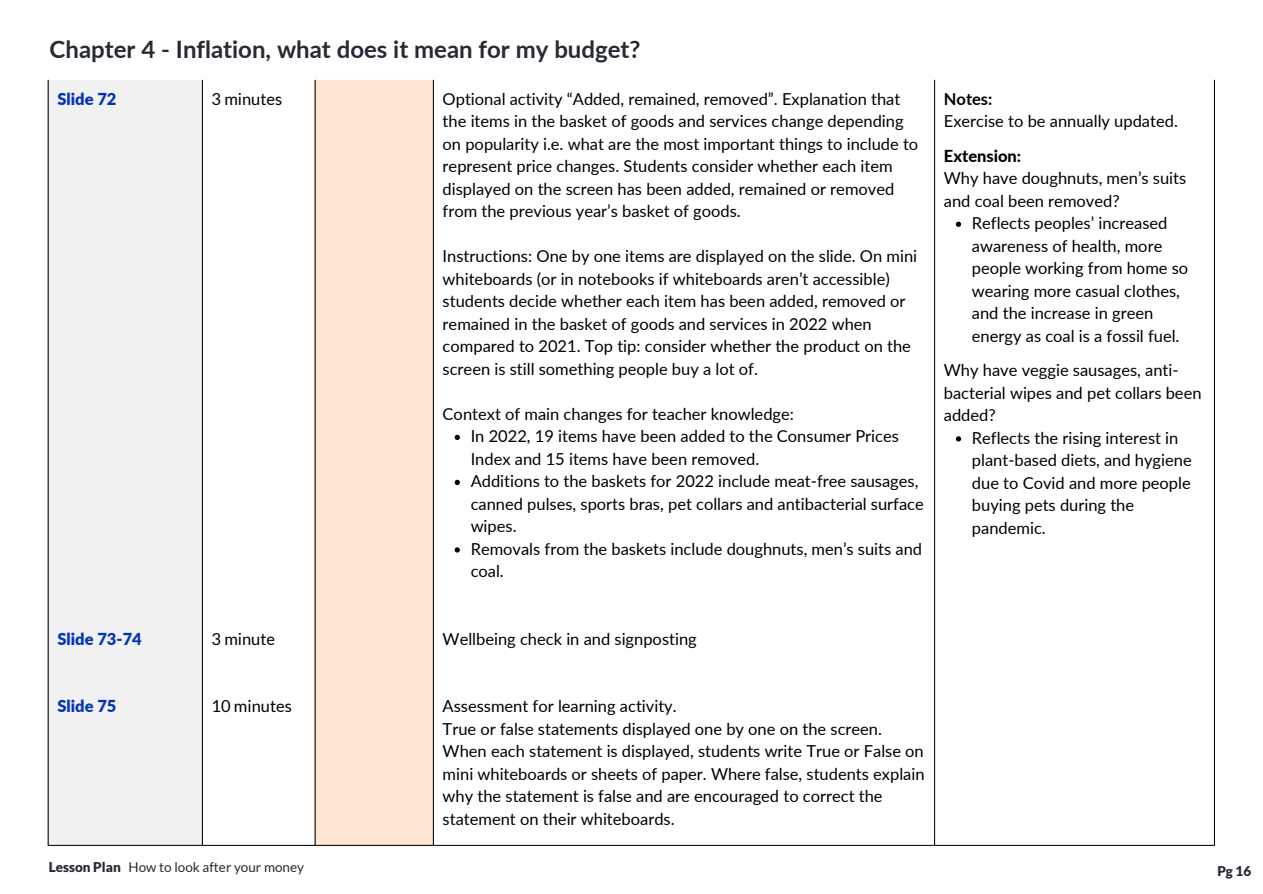
<style>
.page{position:relative;width:1263px;height:894px;background:#fff}
.page>*{position:absolute;margin:0;border:0;box-sizing:border-box;transform-origin:0 0}
.t1{font:700 24px "Lato";color:#262a33}
.t2{font:16.5px/22.5px "Lato";color:#000}
.t3{font:900 16.5px "Lato";color:#0534b3}
.t4{font:800 16.5px "Lato";color:#000}
.t5{font:700 16.5px "Lato";color:#000}
.t6{font:13.5px "Lato";color:#262a33}
.t7{font:900 13.5px "Lato";color:#262a33}
.s1{font-weight:900}
</style>
<div class="page">
<div style="left:48px;top:80px;width:155px;height:765px;background:#f1f1f1"></div>
<div style="left:315px;top:80px;width:119px;height:765px;background:#ffe6d2"></div>
<svg style="left:455px;top:434px;width:5px;height:6px"></svg>
<svg style="left:455px;top:479px;width:5px;height:6px"></svg>
<svg style="left:455px;top:547px;width:5px;height:5px"></svg>
<svg style="left:956px;top:221px;width:5px;height:6px"></svg>
<svg style="left:956px;top:436px;width:5px;height:5px"></svg>
<hr style="left:48px;top:80px;width:1px;height:764px;background:#000">
<hr style="left:202px;top:80px;width:1px;height:764px;background:#000">
<hr style="left:315px;top:80px;width:1px;height:764px;background:#000">
<hr style="left:433px;top:80px;width:1px;height:764px;background:#000">
<hr style="left:934px;top:80px;width:1px;height:764px;background:#000">
<hr style="left:1214px;top:80px;width:1px;height:764px;background:#000">
<hr style="left:48px;top:844px;width:1167px;height:1px;background:#000">
<h1 class="t1" style="left:50px;top:34px;width:592px">Chapter 4 - Inflation, what does it mean for my budget?</h1>
<p class="t3" style="left:57px;top:88px;width:61px">Slide 72</p>
<p class="t2" style="left:212px;top:87px;width:72px">3 minutes</p>
<p class="t2" style="left:443px;top:87px;width:477px">Optional activity “Added, remained, removed”. Explanation that the items in the basket of goods and services change depending on popularity i.e. what are the most important things to include to represent price changes. Students consider whether each item displayed on the screen has been added, remained or removed from the previous year’s basket of goods.</p>
<p class="t2" style="left:443px;top:244px;width:476px">Instructions: One by one items are displayed on the slide. On mini whiteboards (or in notebooks if whiteboards aren’t accessible) students decide whether each item has been added, removed or remained in the basket of goods and services in 2022 when compared to 2021. Top tip: consider whether the product on the screen is still something people buy a lot of.</p>
<p class="t2" style="left:443px;top:402px;width:353px">Context of main changes for teacher knowledge:</p>
<p class="t5" style="left:944px;top:88px;width:50px">Notes:</p>
<p class="t2" style="left:944px;top:109px;width:236px">Exercise to be annually updated.</p>
<p class="t4" style="left:944px;top:145px;width:79px">Extension:</p>
<p class="t2" style="left:944px;top:166px;width:244px">Why have doughnuts, men’s suits and coal been removed?</p>
<p class="t2" style="left:972px;top:211px;width:218px">Reflects peoples’ increased awareness of health, more people working from home so wearing more casual clothes, and the increase in green energy as coal is a fossil fuel.</p>
<p class="t2" style="left:944px;top:358px;width:259px">Why have veggie sausages, anti&shy;bacterial wipes and pet collars been added?</p>
<p class="t2" style="left:471px;top:424px;width:455px">In 2022, 19 items have been added to the Consumer Prices Index and 15 items have been removed.<br>Additions to the baskets for 2022 include meat-free sausages, canned pulses, sports bras, pet collars and antibacterial surface wipes.<br>Removals from the baskets include doughnuts, men’s suits and coal.</p>
<p class="t2" style="left:972px;top:426px;width:221px">Reflects the rising interest in plant-based diets, and hygiene due to Covid and more people buying pets during the pandemic.</p>
<p class="t3" style="left:57px;top:628px;width:86px">Slide 73-74</p>
<p class="t2" style="left:212px;top:627px;width:65px">3 minute</p>
<p class="t2" style="left:443px;top:627px;width:256px">Wellbeing check in and signposting</p>
<p class="t3" style="left:57px;top:696px;width:61px">Slide 75</p>
<p class="t2" style="left:212px;top:694px;width:82px">10 minutes</p>
<p class="t2" style="left:443px;top:694px;width:483px">Assessment for learning activity.<br>True or false statements displayed one by one on the screen.<br>When each statement is displayed, students write True or False on mini whiteboards or sheets of paper. Where false, students explain why the statement is false and are encouraged to correct the statement on their whiteboards.</p>
<p class="t6" style="left:49px;top:858px;width:257px"><span class="s1">Lesson Plan</span> How to look after your money</p>
<p class="t7" style="left:1217px;top:862px;width:35px">Pg 16</p>
</div>
